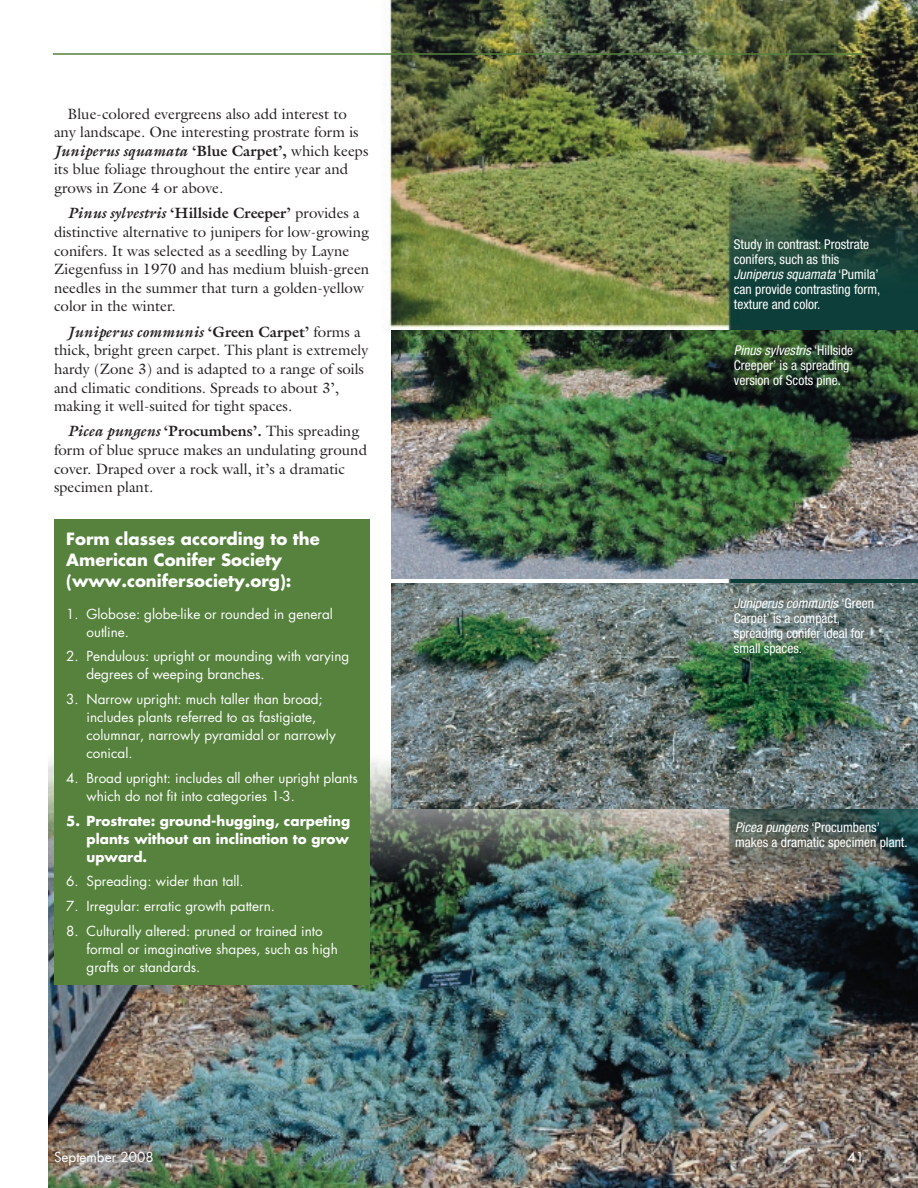
<style>
.page{position:relative;width:918px;height:1188px;background:#fff}
.page>*{position:absolute;margin:0;border:0;box-sizing:border-box;transform-origin:0 0}
.t1{font:700 16.5px/21px "Futura";color:#fff}
.t2{font:15px/18.6px "Galliard";color:#231f20}
.t3{font:13.5px/18px "Futura";color:#fff}
.t4{font:condensed 13.5px/15px "Helvetica Neue";color:#fff}
.t5{font:700 13.5px/18px "Futura";color:#fff;text-align:justify}
.s1{font-weight:700;font-style:italic}
.s2{font-weight:700}
.s3{font-style:italic}
</style>
<div class="page">
<img style="left:48px;top:0;width:870px;height:1188px">
<hr style="left:53px;top:53px;width:811px;height:2px;background:#56823d">
<img style="left:392px;top:330px;width:526px;height:248px">
<img style="left:392px;top:584px;width:526px;height:225px">
<div style="left:54px;top:519px;width:315px;height:466px;background:#56823d"></div>
<p class="t2" style="left:54px;top:104px;width:316px;text-indent:14px">Blue-colored evergreens also add interest to any landscape. One interesting prostrate form is <span class="s1">Juniperus squamata</span> <span class="s2">‘Blue Carpet’,</span> which keeps its blue foliage throughout the entire year and grows in Zone 4 or above.</p>
<p class="t2" style="left:54px;top:204px;width:317px;text-indent:14px"><span class="s1">Pinus sylvestris</span> <span class="s2">‘Hillside Creeper’</span> provides a distinctive alternative to junipers for low-growing conifers. It was selected as a seedling by Layne Ziegenfuss in 1970 and has medium bluish-green needles in the summer that turn a golden-yellow color in the winter.</p>
<p class="t2" style="left:54px;top:322px;width:316px;text-indent:14px"><span class="s1">Juniperus communis</span> <span class="s2">‘Green Carpet’</span> forms a thick, bright green carpet. This plant is extremely hardy (Zone 3) and is adapted to a range of soils and climatic conditions. Spreads to about 3’, making it well-suited for tight spaces.</p>
<p class="t2" style="left:54px;top:422px;width:315px;text-indent:14px"><span class="s1">Picea pungens</span> <span class="s2">‘Procumbens’.</span> This spreading form of blue spruce makes an undulating ground cover. Draped over a rock wall, it’s a dramatic specimen plant.</p>
<p class="t1" style="left:66px;top:528px;width:255px">Form classes according to the<br>American Conifer Society (www.conifersociety.org):</p>
<p class="t3" style="left:87px;top:605px;width:248px;text-indent:-20px">1. Globose: globe-like or rounded in general outline.</p>
<p class="t3" style="left:87px;top:648px;width:264px;text-indent:-20px">2. Pendulous: upright or mounding with varying degrees of weeping branches.</p>
<p class="t3" style="left:87px;top:690px;width:251px;text-indent:-20px">3. Narrow upright: much taller than broad; includes plants referred to as fastigiate, columnar, narrowly pyramidal or narrowly conical.</p>
<p class="t3" style="left:87px;top:769px;width:273px;text-indent:-20px">4. Broad upright: includes all other upright plants which do not fit into categories 1-3.</p>
<p class="t5" style="left:87px;top:811px;width:265px;text-indent:-20px">5. Prostrate: ground-hugging, carpeting plants without an inclination to grow upward.</p>
<p class="t3" style="left:66px;top:873px;width:179px">6. Spreading: wider than tall.</p>
<p class="t3" style="left:66px;top:897px;width:210px">7. Irregular: erratic growth pattern.</p>
<p class="t3" style="left:87px;top:922px;width:253px;text-indent:-20px">8. Culturally altered: pruned or trained into formal or imaginative shapes, such as high grafts or standards.</p>
<p class="t4" style="left:734px;top:236px;width:148px">Study in contrast: Prostrate conifers, such as this<br><span class="s3">Juniperus squamata</span> ‘Pumila’ can provide contrasting form, texture and color.</p>
<p class="t4" style="left:734px;top:343px;width:121px"><span class="s3">Pinus sylvestris</span> ‘Hillside<br>Creeper’ is a spreading version of Scots pine.</p>
<p class="t4" style="left:734px;top:596px;width:142px"><span class="s3">Juniperus communis</span> ‘Green<br>Carpet’ is a compact, spreading conifer ideal for small spaces.</p>
<p class="t4" style="left:735px;top:819px;width:174px"><span class="s3">Picea pungens</span> ‘Procumbens’ makes a dramatic specimen plant.</p>
<p class="t3" style="left:54px;top:1148px;width:101px">September 2008</p>
<p class="t3" style="left:847px;top:1148px;width:18px">41</p>
</div>
